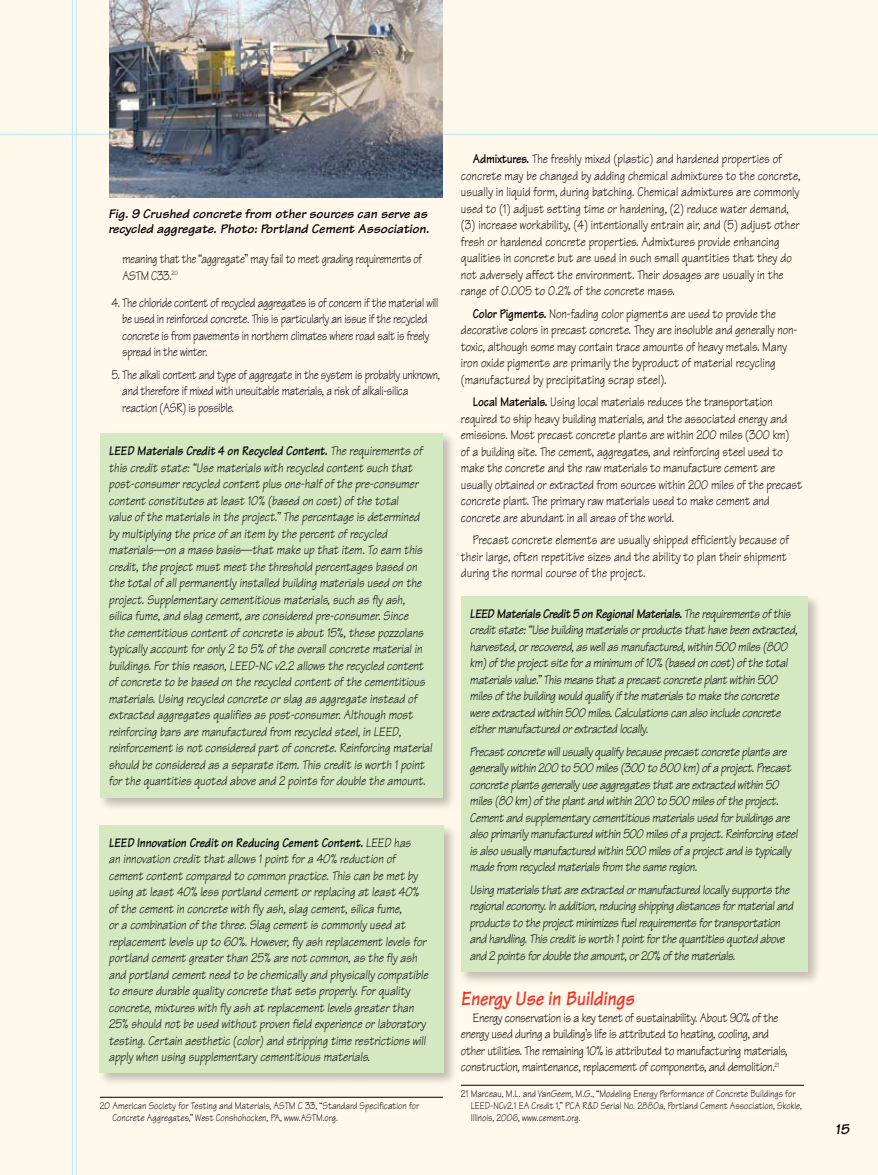
<style>
.page{position:relative;width:878px;height:1175px;background:#fff}
.page>*{position:absolute;margin:0;border:0;box-sizing:border-box;transform-origin:0 0}
.t1{font:italic 700 21px "Tekton";color:#ee3224;scale:.85 1}
.t2{font:italic 700 15px "Tekton";color:#000}
.t3{font:italic 13.5px/16.5px "Tekton";color:#000;scale:.85 1}
.t4{font:13.5px/16.5px "Tekton";letter-spacing:-.01em;color:#000;scale:.85 1}
.t5{font:italic 13.5px/16.5px "Tekton";letter-spacing:-.025em;color:#000;scale:.85 1}
.t6{font:13.5px/16.5px "Tekton";letter-spacing:-.01em;color:#000;scale:.82 1}
.t7{font:italic 700 13.5px/15px "Tekton";color:#000}
.t8{font:10.5px/12px "Tekton";color:#000;scale:.85 1}
.s1{font-weight:700}
</style>
<div class="page">
<div style="left:0;top:0;width:878px;height:1174px;background:#fff8eb"></div>
<hr style="left:72px;top:0;width:1px;height:1174px;background:#b9e5fa">
<hr style="left:76px;top:0;width:1px;height:1174px;background:#b9e5fa">
<hr style="left:0;top:134px;width:878px;height:1px;background:#b9e5fa">
<img style="left:110px;top:0;width:332px;height:197px">
<div style="left:97px;top:430px;width:362px;height:382px;background:#000;opacity:.25"></div>
<div style="left:100px;top:433px;width:342px;height:364px;background:#d4e8c1"></div>
<div style="left:97px;top:822px;width:363px;height:265px;background:#000;opacity:.25"></div>
<div style="left:100px;top:825px;width:344px;height:247px;background:#d4e8c1"></div>
<hr style="left:100px;top:1096px;width:343px;height:1px;background:#000">
<div style="left:458px;top:593px;width:365px;height:393px;background:#000;opacity:.25"></div>
<div style="left:461px;top:596px;width:346px;height:375px;background:#d4e8c1"></div>
<hr style="left:461px;top:1084px;width:343px;height:1px;background:#000">
<p class="t7" style="left:108px;top:206px;width:322px">Fig. 9 Crushed concrete from other sources can serve as recycled aggregate. Photo: Portland Cement Association.</p>
<p class="t6" style="left:122px;top:251px;width:367px">meaning that the “aggregate” may fail to meet grading requirements of<br>ASTM C33.<sup>20</sup></p>
<p class="t6" style="left:122px;top:294px;width:387px;text-indent:-10px">4. The chloride content of recycled aggregates is of concern if the material will be used in reinforced concrete. This is particularly an issue if the recycled concrete is from pavements in northern climates where road salt is freely spread in the winter.</p>
<p class="t6" style="left:122px;top:366px;width:389px;text-indent:-11px">5. The alkali content and type of aggregate in the system is probably unknown, and therefore if mixed with unsuitable materials, a risk of alkali-silica reaction (ASR) is possible.</p>
<p class="t3" style="left:109px;top:443px;width:382px"><span class="s1">LEED Materials Credit 4 on Recycled Content.</span> The requirements of this credit state: “Use materials with recycled content such that post-consumer recycled content plus one-half of the pre-consumer content constitutes at least 10% (based on cost) of the total<br>value of the materials in the project.” The percentage is determined by multiplying the price of an item by the percent of recycled materials—on a mass basis—that make up that item. To earn this credit, the project must meet the threshold percentages based on the total of all permanently installed building materials used on the project. Supplementary cementitious materials, such as fly ash, silica fume, and slag cement, are considered pre-consumer. Since<br>the cementitious content of concrete is about 15%, these pozzolans typically account for only 2 to 5% of the overall concrete material in buildings. For this reason, LEED-NC v2.2 allows the recycled content of concrete to be based on the recycled content of the cementitious materials. Using recycled concrete or slag as aggregate instead of extracted aggregates qualifies as post-consumer. Although most reinforcing bars are manufactured from recycled steel, in LEED, reinforcement is not considered part of concrete. Reinforcing material should be considered as a separate item. This credit is worth 1 point for the quantities quoted above and 2 points for double the amount.</p>
<p class="t3" style="left:109px;top:834px;width:377px"><span class="s1">LEED Innovation Credit on Reducing Cement Content.</span> LEED has<br>an innovation credit that allows 1 point for a 40% reduction of cement content compared to common practice. This can be met by using at least 40% less portland cement or replacing at least 40% of the cement in concrete with fly ash, slag cement, silica fume,<br>or a combination of the three. Slag cement is commonly used at replacement levels up to 60%. However, fly ash replacement levels for portland cement greater than 25% are not common, as the fly ash and portland cement need to be chemically and physically compatible to ensure durable quality concrete that sets properly. For quality concrete, mixtures with fly ash at replacement levels greater than 25% should not be used without proven field experience or laboratory testing. Certain aesthetic (color) and stripping time restrictions will apply when using supplementary cementitious materials.</p>
<p class="t8" style="left:112px;top:1099px;width:362px;text-indent:-13px">20 American Society for Testing and Materials, ASTM C 33, “Standard Specification for<br>Concrete Aggregates,” West Conshohocken, PA, www.ASTM.org.</p>
<p class="t4" style="left:461px;top:151px;width:401px;text-indent:12px"><span class="s1">Admixtures.</span> The freshly mixed (plastic) and hardened properties of concrete may be changed by adding chemical admixtures to the concrete, usually in liquid form, during batching. Chemical admixtures are commonly used to (1) adjust setting time or hardening, (2) reduce water demand, (3) increase workability, (4) intentionally entrain air, and (5) adjust other fresh or hardened concrete properties. Admixtures provide enhancing qualities in concrete but are used in such small quantities that they do not adversely affect the environment. Their dosages are usually in the range of 0.005 to 0.2% of the concrete mass.</p>
<p class="t4" style="left:461px;top:305px;width:397px;text-indent:12px"><span class="s1">Color Pigments.</span> Non-fading color pigments are used to provide the decorative colors in precast concrete. They are insoluble and generally non&shy;toxic, although some may contain trace amounts of heavy metals. Many iron oxide pigments are primarily the byproduct of material recycling (manufactured by precipitating scrap steel).</p>
<p class="t4" style="left:461px;top:394px;width:403px;text-indent:12px"><span class="s1">Local Materials.</span> Using local materials reduces the transportation required to ship heavy building materials, and the associated energy and emissions. Most precast concrete plants are within 200 miles (300 km)<br>of a building site. The cement, aggregates, and reinforcing steel used to make the concrete and the raw materials to manufacture cement are usually obtained or extracted from sources within 200 miles of the precast concrete plant. The primary raw materials used to make cement and concrete are abundant in all areas of the world.</p>
<p class="t4" style="left:461px;top:532px;width:387px;text-indent:12px">Precast concrete elements are usually shipped efficiently because of their large, often repetitive sizes and the ability to plan their shipment during the normal course of the project.</p>
<p class="t5" style="left:470px;top:605px;width:387px"><span class="s1">LEED Materials Credit 5 on Regional Materials.</span> The requirements of this credit state: “Use building materials or products that have been extracted, harvested, or recovered, as well as manufactured, within 500 miles (800 km) of the project site for a minimum of 10% (based on cost) of the total materials value.” This means that a precast concrete plant within 500 miles of the building would qualify if the materials to make the concrete were extracted within 500 miles. Calculations can also include concrete either manufactured or extracted locally.</p>
<p class="t5" style="left:470px;top:743px;width:387px">Precast concrete will usually qualify because precast concrete plants are generally within 200 to 500 miles (300 to 800 km) of a project. Precast concrete plants generally use aggregates that are extracted within 50 miles (80 km) of the plant and within 200 to 500 miles of the project.<br>Cement and supplementary cementitious materials used for buildings are also primarily manufactured within 500 miles of a project. Reinforcing steel is also usually manufactured within 500 miles of a project and is typically made from recycled materials from the same region.</p>
<p class="t5" style="left:470px;top:881px;width:382px">Using materials that are extracted or manufactured locally supports the regional economy. In addition, reducing shipping distances for material and products to the project minimizes fuel requirements for transportation and handling. This credit is worth 1 point for the quantities quoted above and 2 points for double the amount, or 20% of the materials.</p>
<h1 class="t1" style="left:461px;top:985px;width:205px">Energy Use in Buildings</h1>
<p class="t4" style="left:461px;top:1009px;width:386px;text-indent:12px">Energy conservation is a key tenet of sustainability. About 90% of the energy used during a building’s life is attributed to heating, cooling, and other utilities. The remaining 10% is attributed to manufacturing materials, construction, maintenance, replacement of components, and demolition.<sup>21</sup></p>
<p class="t8" style="left:470px;top:1087px;width:391px;text-indent:-10px">21 Marceau, M.L. and VanGeem, M.G., “Modeling Energy Performance of Concrete Buildings for<br>LEED-NCv2.1 EA Credit 1,” PCA R&amp;D Serial No. 2880a, Portland Cement Association, Skokie,<br>Illinois, 2006, www.cement.org.</p>
<p class="t2" style="left:835px;top:1120px;width:15px">15</p>
</div>
